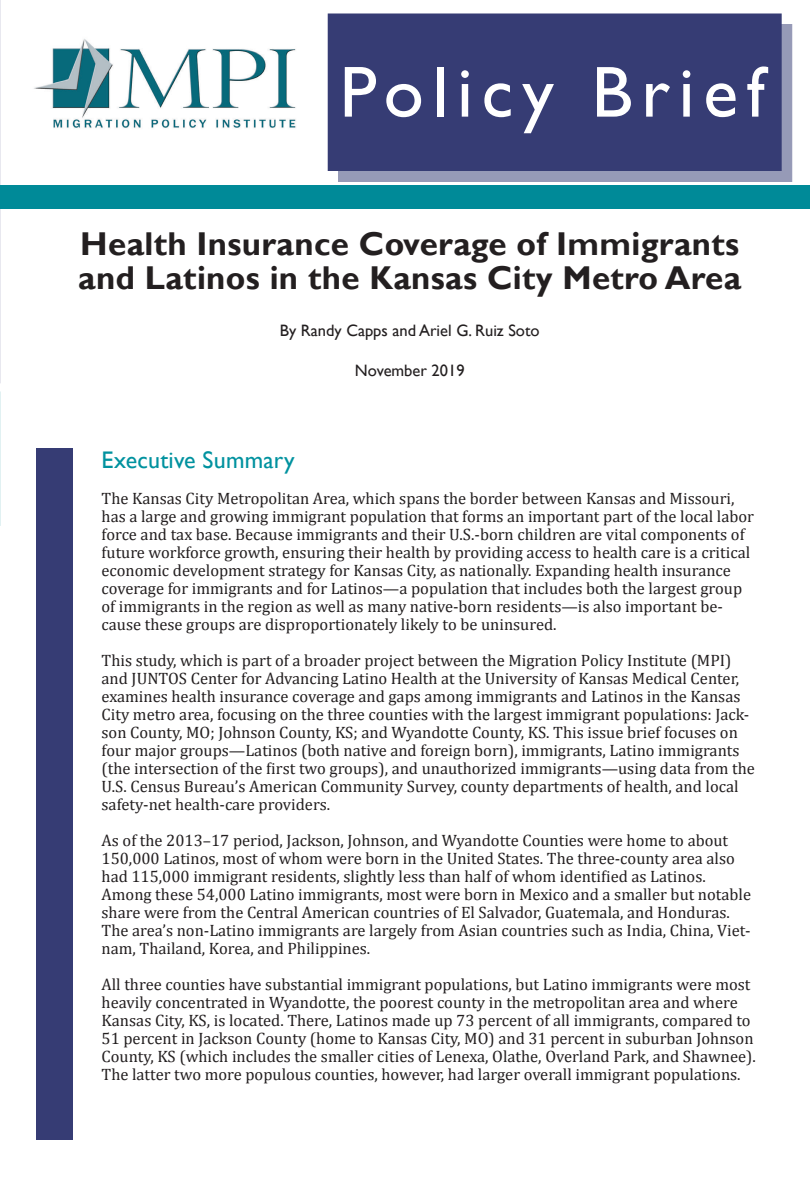
<style>
.page{position:relative;width:810px;height:1188px;background:#fff}
.page>*{position:absolute;margin:0;border:0;box-sizing:border-box;transform-origin:0 0}
.t1{font:72.6px "Gill Sans";letter-spacing:.12em;color:#fff}
.t2{font:700 33px/34.5px "Gill Sans";letter-spacing:.01em;color:#231f20}
.t3{font:24px "Gill Sans";letter-spacing:.005em;color:#00929f}
.t4{font:16.5px/18px "Cambria";color:#231f20}
.t5{font:16.5px "Gill Sans";color:#231f20}
</style>
<div class="page">
<img style="left:34px;top:39px;width:262px;height:89px">
<svg style="left:0;top:391px;width:1px;height:135px"></svg>
<svg style="left:0;top:0;width:1px;height:383px"></svg>
<div style="left:0;top:185px;width:810px;height:24px;background:#008a98"></div>
<div style="left:338px;top:24px;width:454px;height:158px;background:#969ab7"></div>
<div style="left:328px;top:14px;width:454px;height:157px;background:#363c74"></div>
<div style="left:37px;top:448px;width:36px;height:692px;background:#363c74"></div>
<h1 class="t1" style="left:340px;top:50px;width:427px">Policy Brief</h1>
<h2 class="t2" style="left:78px;top:227px;width:665px">Health Insurance Coverage of Immigrants and Latinos in the Kansas City Metro Area</h2>
<p class="t5" style="left:280px;top:321px;width:261px">By Randy Capps and Ariel G. Ruiz Soto</p>
<p class="t5" style="left:355px;top:360px;width:111px">November 2019</p>
<h3 class="t3" style="left:102px;top:446px;width:195px">Executive Summary</h3>
<p class="t4" style="left:102px;top:489px;width:654px">The Kansas City Metropolitan Area, which spans the border between Kansas and Missouri, has a large and growing immigrant population that forms an important part of the local labor force and tax base. Because immigrants and their U.S.-born children are vital components of future workforce growth, ensuring their health by providing access to health care is a critical economic development strategy for Kansas City, as nationally. Expanding health insurance coverage for immigrants and for Latinos—a population that includes both the largest group of immigrants in the region as well as many native-born residents—is also important be&shy;cause these groups are disproportionately likely to be uninsured.</p>
<p class="t4" style="left:102px;top:651px;width:655px">This study, which is part of a broader project between the Migration Policy Institute (MPI) and JUNTOS Center for Advancing Latino Health at the University of Kansas Medical Center, examines health insurance coverage and gaps among immigrants and Latinos in the Kansas City metro area, focusing on the three counties with the largest immigrant populations: Jack&shy;son County, MO; Johnson County, KS; and Wyandotte County, KS. This issue brief focuses on four major groups—Latinos (both native and foreign born), immigrants, Latino immigrants (the intersection of the first two groups), and unauthorized immigrants—using data from the U.S. Census Bureau’s American Community Survey, county departments of health, and local safety-net health-care providers.</p>
<p class="t4" style="left:102px;top:831px;width:651px">As of the 2013–17 period, Jackson, Johnson, and Wyandotte Counties were home to about 150,000 Latinos, most of whom were born in the United States. The three-county area also had 115,000 immigrant residents, slightly less than half of whom identified as Latinos.<br>Among these 54,000 Latino immigrants, most were born in Mexico and a smaller but notable share were from the Central American countries of El Salvador, Guatemala, and Honduras.<br>The area’s non-Latino immigrants are largely from Asian countries such as India, China, Viet&shy;nam, Thailand, Korea, and Philippines.</p>
<p class="t4" style="left:102px;top:975px;width:656px">All three counties have substantial immigrant populations, but Latino immigrants were most heavily concentrated in Wyandotte, the poorest county in the metropolitan area and where Kansas City, KS, is located. There, Latinos made up 73 percent of all immigrants, compared to 51 percent in Jackson County (home to Kansas City, MO) and 31 percent in suburban Johnson County, KS (which includes the smaller cities of Lenexa, Olathe, Overland Park, and Shawnee).<br>The latter two more populous counties, however, had larger overall immigrant populations.</p>
</div>
